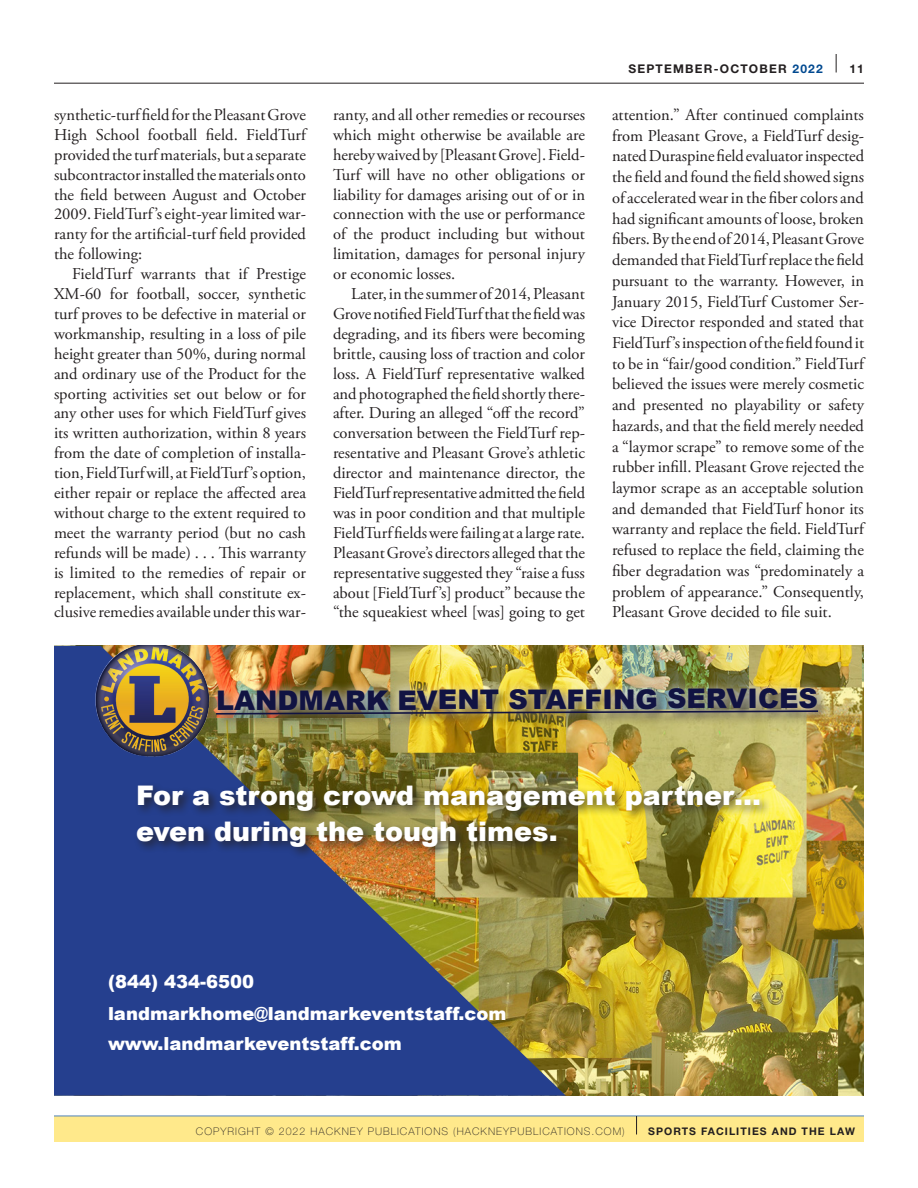
<style>
.page{position:relative;width:918px;height:1188px;background:#fff}
.page>*{position:absolute;margin:0;border:0;box-sizing:border-box;transform-origin:0 0}
.t1{font:900 27px/36px "Arial";color:#fff}
.t2{font:900 27px "Arial";letter-spacing:-.005em;color:#111342}
.t3{font:900 18px/30.8px "Arial";color:#fff}
.Body_text{font:16.5px/20px "Adobe Garamond Pro";color:#231f20;text-align:justify}
.Body_First{font:16.5px/20px "Adobe Garamond Pro";color:#231f20;text-align:justify}
.t4{font:700 12px "Helvetica Neue LT Std";letter-spacing:.1em;color:#231f20}
.t5{font:100 10.5px "Helvetica Neue LT Std";letter-spacing:.1em;color:#231f20}
.t6{font:700 10.5px "Helvetica Neue LT Std";letter-spacing:.1em;color:#231f20}
.s1{color:#014990}
</style>
<div class="page">
<hr style="left:54px;top:83px;width:810px;height:1px;background:#231f20">
<svg style="left:836px;top:54px;width:1px;height:18px"></svg>
<div style="left:54px;top:1116px;width:810px;height:26px;background:#ffe98b"></div>
<svg style="left:636px;top:1116px;width:1px;height:18px"></svg>
<img style="left:566px;top:646px;width:298px;height:450px">
<img style="left:54px;top:646px;width:512px;height:450px">
<img style="left:54px;top:646px;width:208px;height:138px">
<div style="left:134px;top:782px;width:638px;height:78px;background:#231f20;opacity:.75"></div>
<div style="left:213px;top:685px;width:617px;height:42px;background:#231f20;opacity:.75"></div>
<img style="left:207px;top:678px;width:620px;height:46px">
<p class="Body_First" style="left:54px;top:105px;width:254px">synthetic-turf field for the Pleasant Grove High School football field. FieldTurf provided the turf materials, but a separate subcontractor installed the materials onto the field between August and October 2009. FieldTurf’s eight-year limited war&shy;ranty for the artificial-turf field provided the following:</p>
<p class="Body_text" style="left:54px;top:265px;width:254px;text-indent:18px">FieldTurf warrants that if Prestige XM-60 for football, soccer, synthetic turf proves to be defective in material or workmanship, resulting in a loss of pile height greater than 50%, during normal and ordinary use of the Product for the sporting activities set out below or for any other uses for which FieldTurf gives its written authorization, within 8 years from the date of completion of installa&shy;tion, FieldTurf will, at FieldTurf’s option, either repair or replace the affected area without charge to the extent required to meet the warranty period (but no cash refunds will be made) . . . This warranty is limited to the remedies of repair or replacement, which shall constitute ex&shy;clusive remedies available under this war-</p>
<p class="Body_text" style="left:333px;top:105px;width:254px">ranty, and all other remedies or recourses which might otherwise be available are hereby waived by [Pleasant Grove]. Field-Turf will have no other obligations or liability for damages arising out of or in connection with the use or performance of the product including but without limitation, damages for personal injury or economic losses.</p>
<p class="Body_text" style="left:333px;top:284px;width:254px;text-indent:18px">Later, in the summer of 2014, Pleasant Grove notified FieldTurf that the field was degrading, and its fibers were becoming brittle, causing loss of traction and color loss. A FieldTurf representative walked and photographed the field shortly there&shy;after. During an alleged “off the record” conversation between the FieldTurf rep&shy;resentative and Pleasant Grove’s athletic director and maintenance director, the FieldTurf representative admitted the field was in poor condition and that multiple FieldTurf fields were failing at a large rate.<br>Pleasant Grove’s directors alleged that the representative suggested they “raise a fuss about [FieldTurf’s] product” because the “the squeakiest wheel [was] going to get</p>
<p class="t4" style="left:628px;top:61px;width:196px">SEPTEMBER-OCTOBER <span class="s1">2022</span></p>
<p class="t4" style="left:849px;top:61px;width:16px">11</p>
<p class="Body_text" style="left:612px;top:105px;width:254px;line-height:20.7px">attention.” After continued complaints from Pleasant Grove, a FieldTurf desig&shy;nated Duraspine field evaluator inspected the field and found the field showed signs of accelerated wear in the fiber colors and had significant amounts of loose, broken fibers. By the end of 2014, Pleasant Grove demanded that FieldTurf replace the field pursuant to the warranty. However, in January 2015, FieldTurf Customer Ser&shy;vice Director responded and stated that FieldTurf’s inspection of the field found it to be in “fair/good condition.” FieldTurf believed the issues were merely cosmetic and presented no playability or safety hazards, and that the field merely needed a “laymor scrape” to remove some of the rubber infill. Pleasant Grove rejected the laymor scrape as an acceptable solution and demanded that FieldTurf honor its warranty and replace the field. FieldTurf refused to replace the field, claiming the fiber degradation was “predominately a problem of appearance.” Consequently, Pleasant Grove decided to file suit.</p>
<p class="t2" style="left:216px;top:680px;width:604px">LANDMARK EVENT STAFFING SERVICES</p>
<p class="t1" style="left:136px;top:776px;width:626px">For a strong crowd management partner… even during the tough times.</p>
<p class="t3" style="left:108px;top:966px;width:400px">(844) 434-6500 landmarkhome@landmarkeventstaff.com www.landmarkeventstaff.com</p>
<p class="t5" style="left:196px;top:1125px;width:430px">COPYRIGHT © 2022 HACKNEY PUBLICATIONS (HACKNEYPUBLICATIONS.COM)</p>
<p class="t6" style="left:648px;top:1124px;width:208px">SPORTS FACILITIES AND THE LAW</p>
</div>
